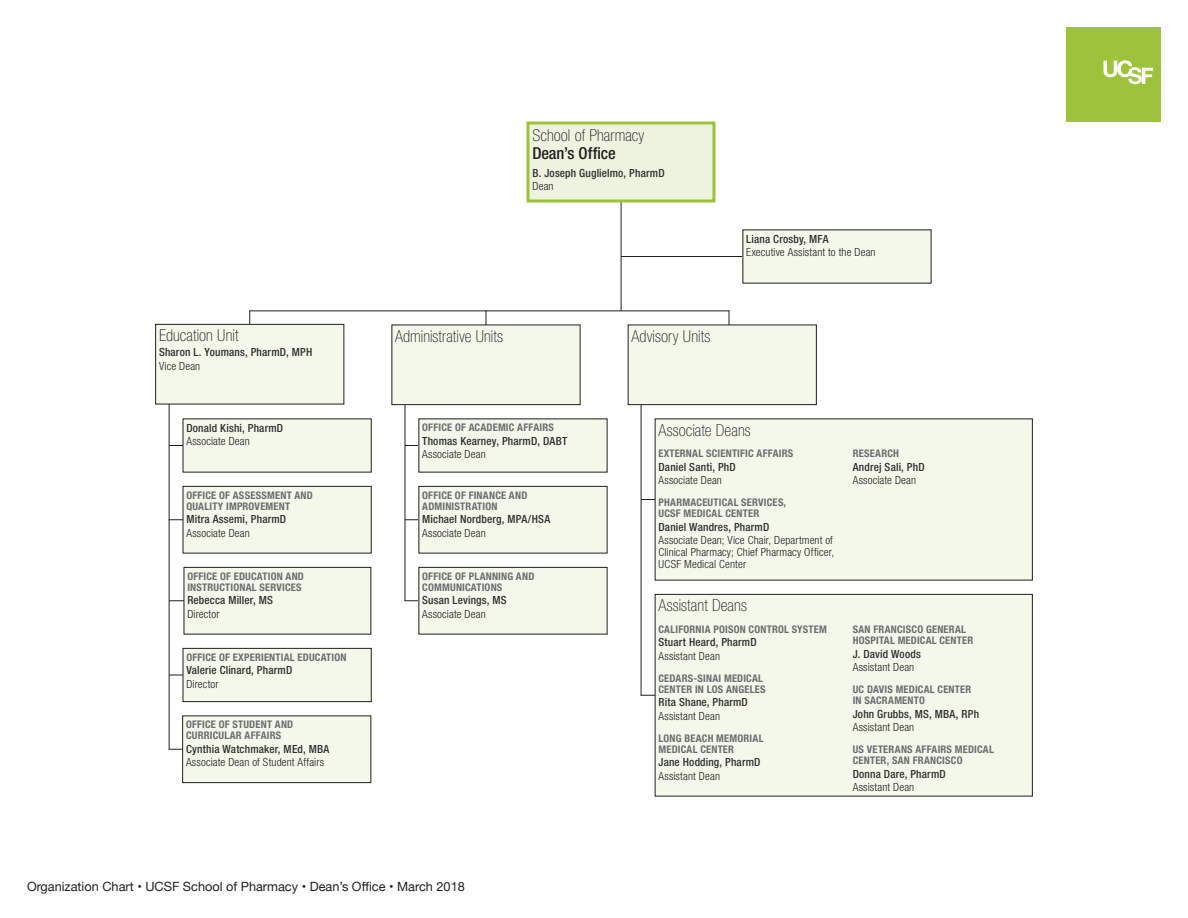
<style>
.page{position:relative;width:1188px;height:918px;background:#fff}
.page>*{position:absolute;margin:0;border:0;box-sizing:border-box;transform-origin:0 0}
.h1_-_section_heading{font:100 condensed 16.5px "Helvetica Neue LT Std";letter-spacing:.005em;color:#231f20}
.Orgchart_Title{font:100 condensed 16.5px "Helvetica Neue LT Std";letter-spacing:.005em;color:#231f20}
.Orgchart_Title-2{font:500 condensed 16.5px "Helvetica Neue LT Std";letter-spacing:-.01em;color:#231f20}
.t1{font:12.75px "Helvetica Neue";color:#231f20}
.Person_Name_I1{font:500 condensed 11.25px "Helvetica Neue LT Std";letter-spacing:.015em;color:#312f30}
.Person_Title_I1{font:300 condensed 11.25px/12px "Helvetica Neue LT Std";letter-spacing:.015em;color:#231f20;text-align:justify}
.Person_Name_I1-2{font:300 condensed 11.25px "Helvetica Neue LT Std";color:#231f20}
.Thing_Name_I1{font:700 condensed 10.5px/11.2px "Helvetica Neue LT Std";letter-spacing:.02em;color:#6c6d70}
</style>
<div class="page">
<div style="left:1066px;top:27px;width:95px;height:95px;background:#9dc33b"></div>
<svg style="left:1103px;top:60px;width:50px;height:24px"></svg>
<hr style="left:169px;top:398px;width:1px;height:352px;background:#231f20">
<hr style="left:169px;top:749px;width:63px;height:1px;background:#231f20">
<div style="left:183px;top:716px;width:188px;height:67px;background:#f4f8ea"></div>
<div style="left:182px;top:716px;width:189px;height:67px;border:1px solid #231f20"></div>
<hr style="left:169px;top:600px;width:68px;height:1px;background:#231f20">
<div style="left:184px;top:567px;width:187px;height:67px;background:#f4f8ea"></div>
<div style="left:184px;top:567px;width:187px;height:67px;border:1px solid #231f20"></div>
<hr style="left:405px;top:378px;width:1px;height:223px;background:#231f20">
<hr style="left:641px;top:392px;width:1px;height:303px;background:#231f20">
<hr style="left:641px;top:499px;width:64px;height:1px;background:#231f20">
<hr style="left:641px;top:695px;width:64px;height:1px;background:#231f20">
<hr style="left:621px;top:176px;width:1px;height:135px;background:#231f20">
<hr style="left:250px;top:310px;width:479px;height:1px;background:#231f20">
<hr style="left:405px;top:445px;width:64px;height:1px;background:#231f20">
<hr style="left:405px;top:600px;width:64px;height:1px;background:#231f20">
<hr style="left:405px;top:519px;width:64px;height:1px;background:#231f20">
<div style="left:419px;top:419px;width:188px;height:53px;background:#f4f8ea"></div>
<div style="left:655px;top:419px;width:377px;height:161px;background:#f4f8ea"></div>
<div style="left:655px;top:594px;width:377px;height:202px;background:#f4f8ea"></div>
<div style="left:655px;top:594px;width:378px;height:202px;border:1px solid #231f20"></div>
<div style="left:419px;top:567px;width:188px;height:67px;background:#f4f8ea"></div>
<div style="left:418px;top:567px;width:190px;height:67px;border:1px solid #231f20"></div>
<div style="left:419px;top:486px;width:188px;height:67px;background:#f4f8ea"></div>
<div style="left:418px;top:486px;width:190px;height:68px;border:1px solid #231f20"></div>
<hr style="left:621px;top:256px;width:162px;height:1px;background:#231f20">
<div style="left:743px;top:230px;width:188px;height:53px;background:#f4f8ea"></div>
<hr style="left:249px;top:310px;width:1px;height:33px;background:#231f20">
<hr style="left:729px;top:310px;width:1px;height:33px;background:#231f20">
<div style="left:156px;top:324px;width:188px;height:80px;background:#f4f8ea"></div>
<div style="left:155px;top:324px;width:189px;height:80px;border:1px solid #231f20"></div>
<svg style="left:486px;top:311px;width:1px;height:14px"></svg>
<div style="left:392px;top:325px;width:188px;height:80px;background:#f4f8ea"></div>
<div style="left:392px;top:325px;width:188px;height:80px;border:1px solid #231f20"></div>
<div style="left:628px;top:325px;width:188px;height:80px;background:#f4f8ea"></div>
<div style="left:628px;top:325px;width:189px;height:80px;border:1px solid #231f20"></div>
<hr style="left:169px;top:445px;width:64px;height:1px;background:#231f20">
<div style="left:183px;top:419px;width:188px;height:53px;background:#f4f8ea"></div>
<hr style="left:169px;top:519px;width:64px;height:1px;background:#231f20">
<div style="left:183px;top:486px;width:188px;height:67px;background:#f4f8ea"></div>
<div style="left:183px;top:486px;width:189px;height:68px;border:1px solid #231f20"></div>
<hr style="left:169px;top:675px;width:64px;height:1px;background:#231f20">
<div style="left:183px;top:648px;width:188px;height:54px;background:#f4f8ea"></div>
<div style="left:183px;top:648px;width:189px;height:54px;border:1px solid #231f20"></div>
<div style="left:528px;top:123px;width:186px;height:78px;background:#edf3de"></div>
<div style="left:526px;top:122px;width:190px;height:80px;border:3px solid #9dc33b"></div>
<p class="h1_-_section_heading" style="left:159px;top:326px;width:81px">Education Unit</p>
<p class="Person_Name_I1" style="left:159px;top:345px;width:155px">Sharon L. Youmans, PharmD, MPH</p>
<p class="Person_Title_I1" style="left:159px;top:359px;width:43px">Vice Dean</p>
<p class="Person_Name_I1" style="left:186px;top:421px;width:98px">Donald Kishi, PharmD</p>
<p class="Person_Title_I1" style="left:186px;top:435px;width:65px">Associate Dean</p>
<p class="Thing_Name_I1" style="left:186px;top:489px;width:128px">OFFICE OF ASSESSMENT AND<br>QUALITY IMPROVEMENT</p>
<p class="Person_Name_I1" style="left:186px;top:513px;width:101px">Mitra Assemi, PharmD</p>
<p class="Person_Title_I1" style="left:186px;top:527px;width:65px">Associate Dean</p>
<p class="Thing_Name_I1" style="left:187px;top:570px;width:118px">OFFICE OF EDUCATION AND<br>INSTRUCTIONAL SERVICES</p>
<p class="Person_Name_I1" style="left:187px;top:594px;width:87px">Rebecca Miller, MS</p>
<p class="Person_Title_I1" style="left:187px;top:608px;width:34px">Director</p>
<p class="Thing_Name_I1" style="left:186px;top:651px;width:162px">OFFICE OF EXPERIENTIAL EDUCATION</p>
<p class="Person_Name_I1" style="left:186px;top:664px;width:107px">Valerie Clinard, PharmD</p>
<p class="Person_Title_I1" style="left:186px;top:678px;width:34px">Director</p>
<p class="Thing_Name_I1" style="left:186px;top:719px;width:109px">OFFICE OF STUDENT AND<br>CURRICULAR AFFAIRS</p>
<p class="Person_Name_I1" style="left:186px;top:742px;width:145px">Cynthia Watchmaker, MEd, MBA</p>
<p class="Person_Title_I1" style="left:186px;top:756px;width:140px">Associate Dean of Student Affairs</p>
<p class="Orgchart_Title" style="left:532px;top:126px;width:113px">School of Pharmacy</p>
<p class="Orgchart_Title-2" style="left:532px;top:143px;width:85px">Dean’s Office</p>
<p class="Person_Name_I1" style="left:532px;top:166px;width:134px">B. Joseph Guglielmo, PharmD</p>
<p class="Person_Name_I1-2" style="left:532px;top:180px;width:23px">Dean</p>
<p class="h1_-_section_heading" style="left:395px;top:327px;width:109px">Administrative Units</p>
<p class="h1_-_section_heading" style="left:632px;top:327px;width:80px">Advisory Units</p>
<p class="Person_Name_I1" style="left:746px;top:232px;width:84px">Liana Crosby, MFA</p>
<p class="Person_Title_I1" style="left:746px;top:246px;width:131px">Executive Assistant to the Dean</p>
<p class="Thing_Name_I1" style="left:422px;top:422px;width:133px">OFFICE OF ACADEMIC AFFAIRS</p>
<p class="Person_Name_I1" style="left:422px;top:434px;width:147px">Thomas Kearney, PharmD, DABT</p>
<p class="Person_Title_I1" style="left:422px;top:448px;width:65px">Associate Dean</p>
<p class="Thing_Name_I1" style="left:422px;top:489px;width:107px">OFFICE OF FINANCE AND<br>ADMINISTRATION</p>
<p class="Person_Name_I1" style="left:422px;top:513px;width:129px">Michael Nordberg, MPA/HSA</p>
<p class="Person_Title_I1" style="left:422px;top:527px;width:65px">Associate Dean</p>
<p class="Thing_Name_I1" style="left:422px;top:570px;width:114px">OFFICE OF PLANNING AND<br>COMMUNICATIONS</p>
<p class="Person_Name_I1" style="left:422px;top:594px;width:86px">Susan Levings, MS</p>
<p class="Person_Title_I1" style="left:422px;top:608px;width:65px">Associate Dean</p>
<p class="h1_-_section_heading" style="left:658px;top:420px;width:94px">Associate Deans</p>
<p class="Thing_Name_I1" style="left:658px;top:448px;width:136px">EXTERNAL SCIENTIFIC AFFAIRS</p>
<p class="Person_Name_I1" style="left:658px;top:460px;width:79px">Daniel Santi, PhD</p>
<p class="Person_Title_I1" style="left:658px;top:474px;width:65px">Associate Dean</p>
<p class="Thing_Name_I1" style="left:658px;top:497px;width:129px">PHARMACEUTICAL SERVICES,<br>UCSF MEDICAL CENTER</p>
<p class="Person_Name_I1" style="left:658px;top:520px;width:112px">Daniel Wandres, PharmD</p>
<p class="Person_Title_I1" style="left:658px;top:534px;width:177px">Associate Dean; Vice Chair, Department of Clinical Pharmacy; Chief Pharmacy Officer, UCSF Medical Center</p>
<p class="h1_-_section_heading" style="left:658px;top:596px;width:90px">Assistant Deans</p>
<p class="Thing_Name_I1" style="left:658px;top:623px;width:170px">CALIFORNIA POISON CONTROL SYSTEM</p>
<p class="Person_Name_I1" style="left:658px;top:636px;width:100px">Stuart Heard, PharmD</p>
<p class="Person_Title_I1" style="left:658px;top:650px;width:63px">Assistant Dean</p>
<p class="Thing_Name_I1" style="left:658px;top:672px;width:109px">CEDARS-SINAI MEDICAL<br>CENTER IN LOS ANGELES</p>
<p class="Person_Name_I1" style="left:658px;top:696px;width:91px">Rita Shane, PharmD</p>
<p class="Person_Title_I1" style="left:658px;top:710px;width:63px">Assistant Dean</p>
<p class="Thing_Name_I1" style="left:658px;top:732px;width:107px">LONG BEACH MEMORIAL<br>MEDICAL CENTER</p>
<p class="Person_Name_I1" style="left:658px;top:756px;width:104px">Jane Hodding, PharmD</p>
<p class="Person_Title_I1" style="left:658px;top:770px;width:63px">Assistant Dean</p>
<p class="Thing_Name_I1" style="left:853px;top:448px;width:48px">RESEARCH</p>
<p class="Person_Name_I1" style="left:853px;top:460px;width:73px">Andrej Sali, PhD</p>
<p class="Person_Title_I1" style="left:853px;top:474px;width:65px">Associate Dean</p>
<p class="Thing_Name_I1" style="left:853px;top:623px;width:122px">SAN FRANCISCO GENERAL<br>HOSPITAL MEDICAL CENTER</p>
<p class="Person_Name_I1" style="left:853px;top:647px;width:70px">J. David Woods</p>
<p class="Person_Title_I1" style="left:853px;top:661px;width:63px">Assistant Dean</p>
<p class="Thing_Name_I1" style="left:853px;top:683px;width:120px">UC DAVIS MEDICAL CENTER<br>IN SACRAMENTO</p>
<p class="Person_Name_I1" style="left:853px;top:707px;width:128px">John Grubbs, MS, MBA, RPh</p>
<p class="Person_Title_I1" style="left:853px;top:721px;width:63px">Assistant Dean</p>
<p class="Thing_Name_I1" style="left:853px;top:743px;width:143px">US VETERANS AFFAIRS MEDICAL<br>CENTER, SAN FRANCISCO</p>
<p class="Person_Name_I1" style="left:853px;top:767px;width:95px">Donna Dare, PharmD</p>
<p class="Person_Title_I1" style="left:853px;top:781px;width:63px">Assistant Dean</p>
<p class="t1" style="left:27px;top:877px;width:439px">Organization Chart • UCSF School of Pharmacy • Dean’s Office • March 2018</p>
</div>
